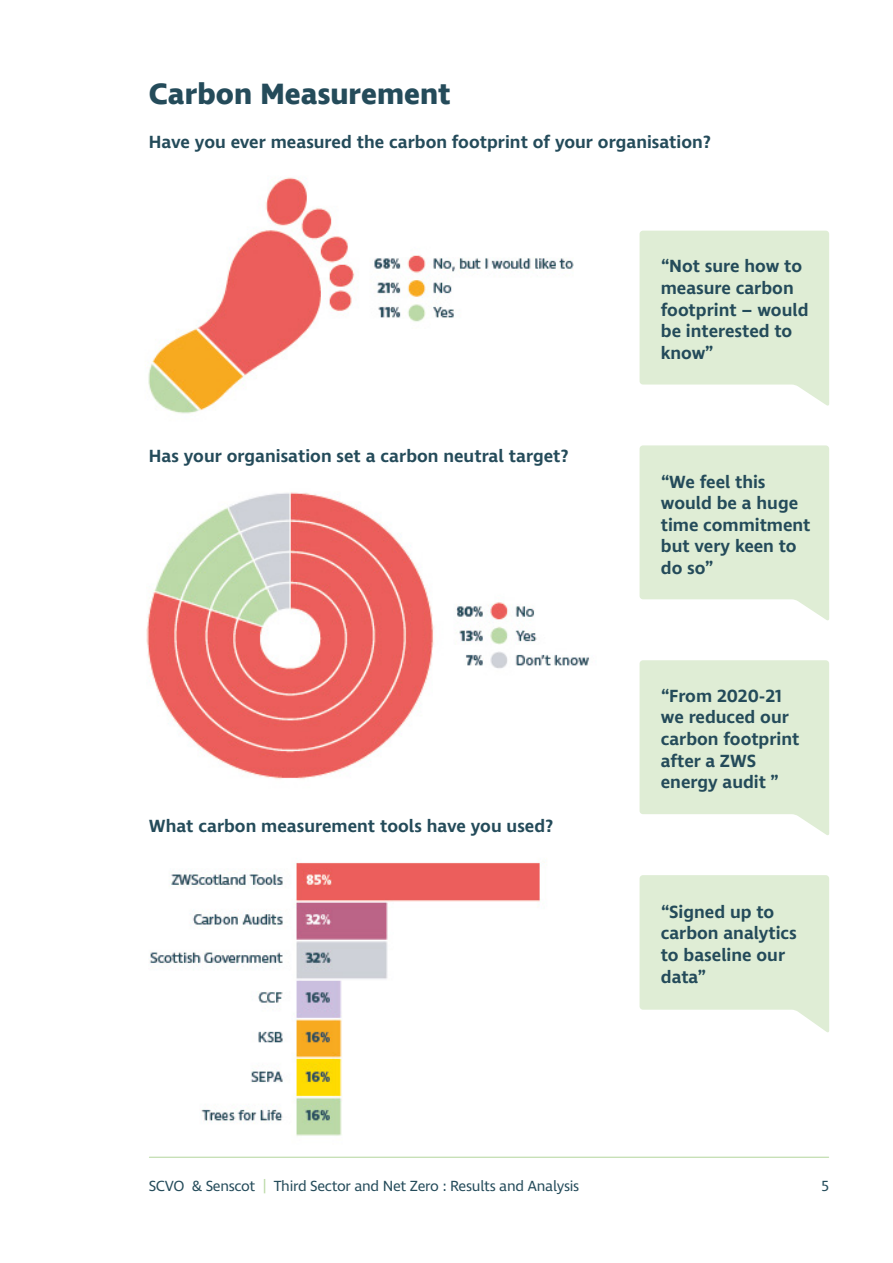
<style>
.page{position:relative;width:893px;height:1263px;background:#fff}
.page>*{position:absolute;margin:0;border:0;box-sizing:border-box;transform-origin:0 0}
.t1{font:700 30px "Ingra";color:#244b5a}
.t2{font:600 18px/21.6px "Ingra SCVO";color:#244b5a}
.t3{font:600 18px "Ingra";color:#244b5a}
.t4{font:15px "Ingra";letter-spacing:-.02em;color:#244b5a}
.s1{color:#bbdaa7}
</style>
<div class="page">
<hr style="left:149px;top:1157px;width:680px;height:1px;background:#bbdaa7">
<img style="left:149px;top:862px;width:396px;height:274px">
<img style="left:148px;top:177px;width:426px;height:237px">
<img style="left:146px;top:492px;width:444px;height:287px">
<svg style="left:640px;top:445px;width:189px;height:176px;background:#e2efd9"></svg>
<svg style="left:640px;top:660px;width:189px;height:175px;background:#e2eed9"></svg>
<svg style="left:640px;top:231px;width:189px;height:175px;background:#e2efd9"></svg>
<svg style="left:640px;top:875px;width:189px;height:158px;background:#e3efda"></svg>
<h1 class="t1" style="left:149px;top:75px;width:303px">Carbon Measurement</h1>
<p class="t3" style="left:149px;top:131px;width:564px">Have you ever measured the carbon footprint of your organisation?</p>
<p class="t3" style="left:149px;top:445px;width:421px">Has your organisation set a carbon neutral target?</p>
<p class="t3" style="left:149px;top:815px;width:406px">What carbon measurement tools have you used?</p>
<p class="t2" style="left:661px;top:256px;width:149px">“Not sure how to measure carbon footprint – would be interested to know”</p>
<p class="t2" style="left:661px;top:472px;width:151px">“We feel this would be a huge time commitment but very keen to do so”</p>
<p class="t2" style="left:661px;top:686px;width:140px">“From 2020-21 we reduced our carbon footprint after a ZWS energy audit ”</p>
<p class="t2" style="left:661px;top:902px;width:138px">“Signed up to carbon analytics to baseline our data”</p>
<p class="t4" style="left:149px;top:1177px;width:432px">SCVO &amp; Senscot <span class="s1">|</span> Third Sector and Net Zero : Results and Analysis</p>
<p class="t4" style="left:822px;top:1177px;width:9px">5</p>
</div>
